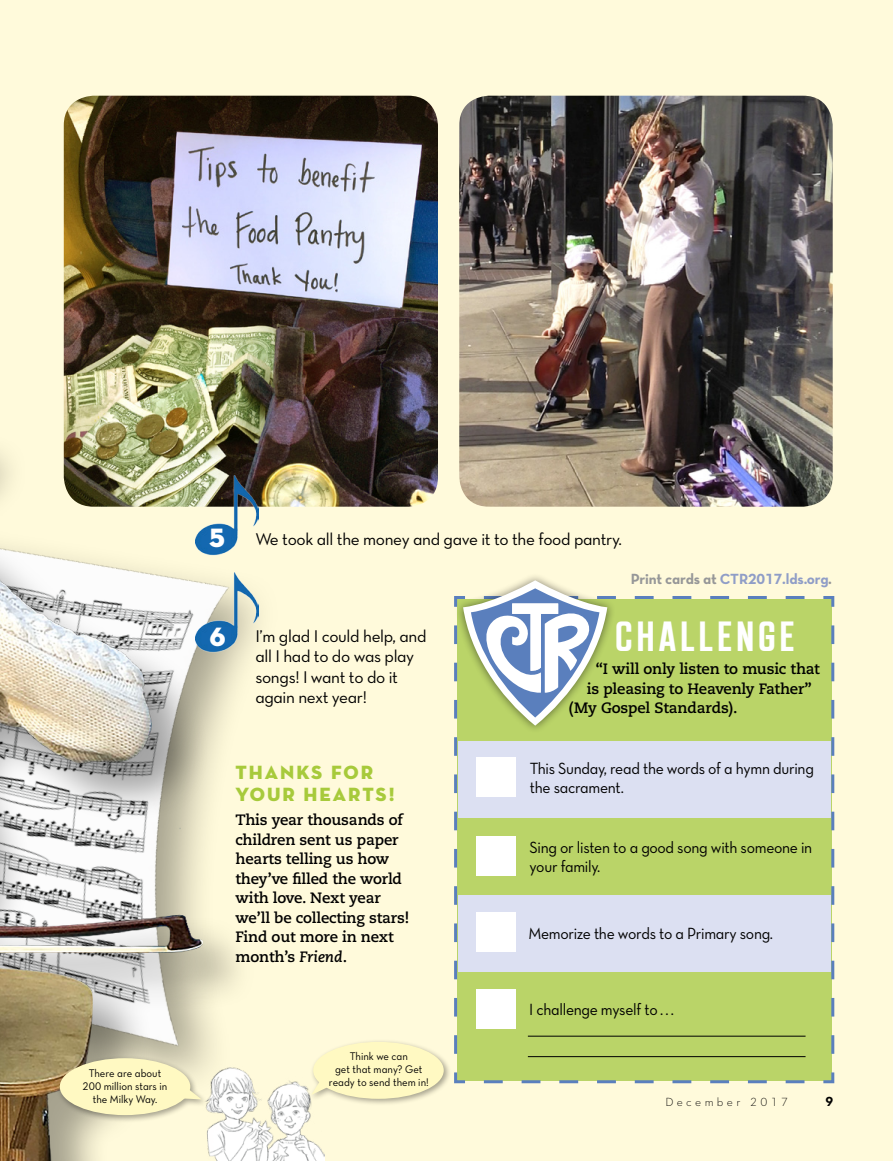
<style>
.page{position:relative;width:893px;height:1161px;background:#fffadb}
.page>*{position:absolute;margin:0;border:0;box-sizing:border-box;transform-origin:0 0}
.SIDE_title_LARGE{font:42.75px "LHF Boot Camp";letter-spacing:.1em;color:#fff}
.t1{font:27px "Neutralds Lat Titling Display";color:#fff}
.SIDE_title{font:19.5px/22.5px "Neutralds Lat Titling Display";letter-spacing:.1em;color:#a7ca3b}
.CAP_para{font:17.25px/20.2px "Neutralds Lat Book Alt";letter-spacing:-.02em;color:#000}
.SIDE-LISTbullet-1_pa{font:16.5px/18.8px "Neutralds Lat Book Alt";letter-spacing:-.02em;color:#000;scale:.95 1}
.SIDE_para_first{font:700 15px/19.5px "Caecilialds Std";letter-spacing:-.01em;color:#000}
.t2{font:15px "Neutralds Lat Bold Alt";letter-spacing:-.01em;color:#8f9dc7}
.Folio_R{font:13.5px "Neutralds Lat Bold Alt";color:#000}
.Folio_R-2{font:12px "Neutralds Lat Light Alt";letter-spacing:.28em;color:#000}
.Matt-Mandy_margin_te{font:11.25px/12.8px "Neutralds Lat Book Alt";color:#000;text-align:center;scale:.95 1}
.s1{color:#969798}
.s2{font-style:italic}
</style>
<div class="page">
<img style="left:459px;top:96px;width:374px;height:411px">
<img style="left:64px;top:96px;width:374px;height:411px">
<img style="left:277px;top:392px;width:86px;height:115px">
<svg style="left:454px;top:596px;width:381px;height:488px;background:#b9d26e"></svg>
<div style="left:458px;top:741px;width:373px;height:76px;background:#dce0f2"></div>
<div style="left:458px;top:895px;width:373px;height:76px;background:#dce0f2"></div>
<div style="left:455px;top:572px;width:161px;height:162px;background:#000;opacity:.5"></div>
<div style="left:476px;top:757px;width:40px;height:40px;background:#fff"></div>
<div style="left:476px;top:836px;width:40px;height:40px;background:#fff"></div>
<div style="left:476px;top:912px;width:40px;height:40px;background:#fff"></div>
<div style="left:476px;top:989px;width:40px;height:40px;background:#fff"></div>
<hr style="left:528px;top:1056px;width:277px;height:1px;background:#000">
<hr style="left:528px;top:1036px;width:277px;height:1px;background:#000">
<svg style="left:463px;top:580px;width:341px;height:146px;background:#bfd393"></svg>
<img style="left:0;top:196px;width:277px;height:965px">
<div style="left:56px;top:1055px;width:152px;height:68px;background:#000;opacity:.35"></div>
<div style="left:60px;top:1058px;width:130px;height:57px;background:#fff9c2;border-radius:50%"></div>
<svg style="left:184px;top:1086px;width:11px;height:13px"></svg>
<img style="left:195px;top:1065px;width:130px;height:96px">
<div style="left:308px;top:1038px;width:144px;height:68px;background:#000;opacity:.35"></div>
<div style="left:313px;top:1042px;width:131px;height:57px;background:#fff9c2;border-radius:50%"></div>
<svg style="left:311px;top:1076px;width:20px;height:19px"></svg>
<p class="Matt-Mandy_margin_te" style="left:83px;top:1066px;width:91px">There are about<br>200 million stars in the Milky Way.</p>
<p class="t1" style="left:209px;top:517px;width:17px">5</p>
<p class="t1" style="left:210px;top:615px;width:17px">6</p>
<p class="CAP_para" style="left:255px;top:529px;width:368px">We took all the money and gave it to the food pantry.</p>
<p class="t2" style="left:631px;top:566px;width:203px"><span class="s1">Print cards at</span> CTR2017.lds.org<span class="s1">.</span></p>
<p class="CAP_para" style="left:255px;top:626px;width:173px">I’m glad I could help, and all I had to do was play songs! I want to do it again next year!</p>
<p class="SIDE_title_LARGE" style="left:615px;top:615px;width:181px">CHALLENGE</p>
<p class="SIDE_para_first" style="left:596px;top:659px;width:225px">“I will only listen to music that</p>
<p class="SIDE_para_first" style="left:587px;top:679px;width:226px">is pleasing to Heavenly Father”</p>
<p class="SIDE_para_first" style="left:569px;top:698px;width:170px">(My Gospel Standards).</p>
<p class="SIDE_title" style="left:236px;top:759px;width:160px">THANKS FOR<br>YOUR HEARTS!</p>
<p class="SIDE_para_first" style="left:236px;top:810px;width:175px">This year thousands of children sent us paper hearts telling us how they’ve filled the world with love. Next year we’ll be collecting stars!<br>Find out more in next month’s <span class="s2">Friend</span>.</p>
<p class="Matt-Mandy_margin_te" style="left:329px;top:1050px;width:107px">Think we can<br>get that many? Get ready to send them in!</p>
<p class="SIDE-LISTbullet-1_pa" style="left:530px;top:758px;width:301px">This Sunday, read the words of a hymn during the sacrament.</p>
<p class="SIDE-LISTbullet-1_pa" style="left:530px;top:837px;width:299px">Sing or listen to a good song with someone in your family.</p>
<p class="SIDE-LISTbullet-1_pa" style="left:528px;top:923px;width:259px">Memorize the words to a Primary song.</p>
<p class="SIDE-LISTbullet-1_pa" style="left:529px;top:1000px;width:154px">I challenge myself to . . .</p>
<p class="Folio_R-2" style="left:665px;top:1093px;width:124px">December 2017</p>
<p class="Folio_R" style="left:826px;top:1090px;width:9px">9</p>
</div>
